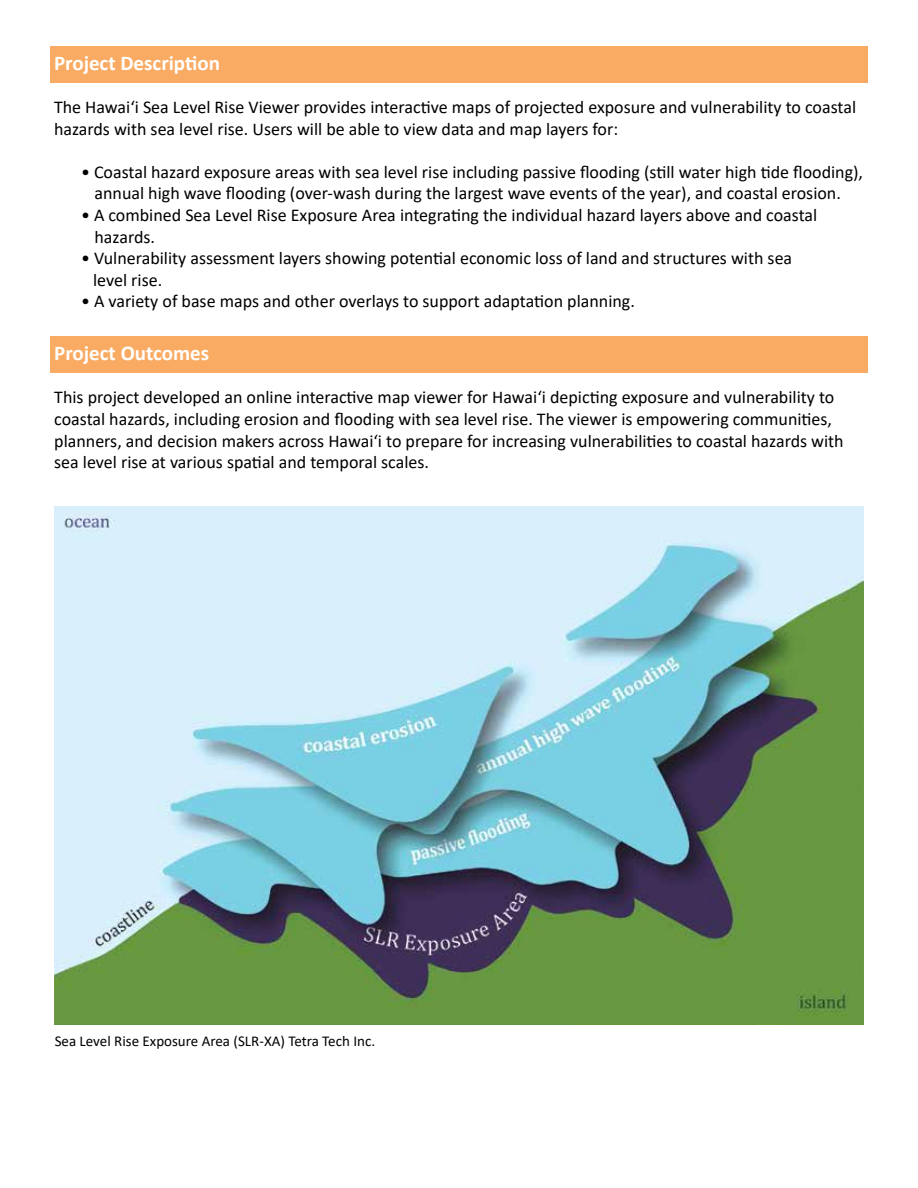
<style>
.page{position:relative;width:918px;height:1188px;background:#fff}
.page>*{position:absolute;margin:0;border:0;box-sizing:border-box;transform-origin:0 0}
.t1{font:700 21px "Calibri";color:#fff}
.t2{font:18px/21.6px "Calibri";color:#000}
.t3{font:15px "Calibri";color:#000}
</style>
<div class="page">
<div style="left:51px;top:46px;width:817px;height:37px;background:#faab63"></div>
<div style="left:51px;top:336px;width:817px;height:37px;background:#faab63"></div>
<img style="left:55px;top:506px;width:809px;height:519px">
<p class="t1" style="left:54px;top:48px;width:168px">Project Description</p>
<p class="t2" style="left:54px;top:96px;width:804px">The Hawaiʻi Sea Level Rise Viewer provides interactive maps of projected exposure and vulnerability to coastal hazards with sea level rise. Users will be able to view data and map layers for:</p>
<p class="t2" style="left:81px;top:161px;width:784px;text-align:center">• Coastal hazard exposure areas with sea level rise including passive flooding (still water high tide flooding), annual high wave flooding (over-wash during the largest wave events of the year), and coastal erosion.</p>
<p class="t2" style="left:94px;top:204px;width:724px;text-indent:-14px">• A combined Sea Level Rise Exposure Area integrating the individual hazard layers above and coastal hazards.</p>
<p class="t2" style="left:93px;top:247px;width:701px;text-indent:-12px">• Vulnerability assessment layers showing potential economic loss of land and structures with sea level rise.</p>
<p class="t2" style="left:81px;top:290px;width:555px">• A variety of base maps and other overlays to support adaptation planning.</p>
<p class="t1" style="left:54px;top:338px;width:156px">Project Outcomes</p>
<p class="t2" style="left:54px;top:386px;width:791px">This project developed an online interactive map viewer for Hawai‘i depicting exposure and vulnerability to coastal hazards, including erosion and flooding with sea level rise. The viewer is empowering communities, planners, and decision makers across Hawai‘i to prepare for increasing vulnerabilities to coastal hazards with sea level rise at various spatial and temporal scales.</p>
<p class="t3" style="left:55px;top:1030px;width:322px">Sea Level Rise Exposure Area (SLR-XA) Tetra Tech Inc.</p>
</div>
